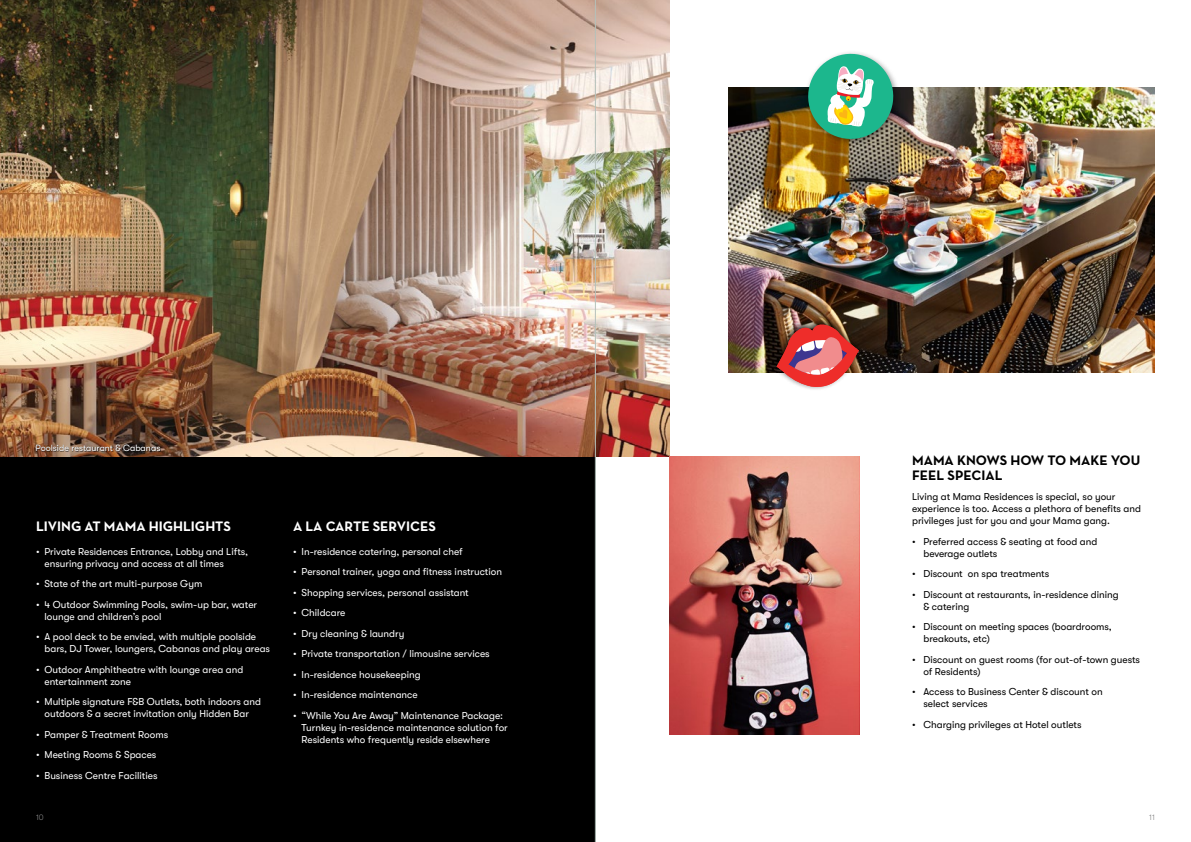
<style>
.page{position:relative;width:1191px;height:842px;background:#fff}
.page>*{position:absolute;margin:0;border:0;box-sizing:border-box;transform-origin:0 0}
.t1{font:700 14px "Neutra Text";color:#fff}
.t2{font:700 14px/15px "Neutra Text";color:#000}
.t3{font:10px/12px "GT Walsheim Pro";color:#fff}
.t4{font:10px/12px "GT Walsheim Pro";color:#000}
.t5{font:9px "GT Walsheim Pro";color:#fff}
.t6{font:300 8px "GT Walsheim Pro";color:#878787}
</style>
<div class="page">
<img style="left:728px;top:88px;width:427px;height:284px">
<div style="left:0;top:0;width:595px;height:842px;background:#000"></div>
<img style="left:669px;top:456px;width:190px;height:278px">
<img style="left:0;top:0;width:669px;height:456px">
<div style="left:804px;top:50px;width:97px;height:97px;background:#000;opacity:.42"></div>
<svg style="left:805px;top:51px;width:91px;height:91px"></svg>
<div style="left:769px;top:316px;width:93px;height:75px;background:#000;opacity:.75"></div>
<img style="left:776px;top:318px;width:83px;height:71px">
<div style="left:36px;top:445px;width:125px;height:7px;background:#000;opacity:.75"></div>
<hr style="left:595px;top:0;width:1px;height:842px;background:#b5c1ba">
<p class="t5" style="left:35px;top:443px;width:126px">Poolside restaurant &amp; Cabanas</p>
<h1 class="t1" style="left:36px;top:518px;width:196px">LIVING AT MAMA HIGHLIGHTS</h1>
<p class="t3" style="left:44px;top:545px;width:205px;text-indent:-8px">• Private Residences Entrance, Lobby and Lifts, ensuring privacy and access at all times</p>
<p class="t3" style="left:36px;top:578px;width:168px">• State of the art multi-purpose Gym</p>
<p class="t3" style="left:44px;top:598px;width:214px;text-indent:-8px">• 4 Outdoor Swimming Pools, swim-up bar, water lounge and children’s pool</p>
<p class="t3" style="left:44px;top:631px;width:227px;text-indent:-8px">• A pool deck to be envied, with multiple poolside bars, DJ Tower, loungers, Cabanas and play areas</p>
<p class="t3" style="left:44px;top:663px;width:200px;text-indent:-8px">• Outdoor Amphitheatre with lounge area and entertainment zone</p>
<p class="t3" style="left:36px;top:696px;width:227px;text-align:center">• Multiple signature F&amp;B Outlets, both indoors and outdoors &amp; a secret invitation only Hidden Bar</p>
<p class="t3" style="left:36px;top:728px;width:134px">• Pamper &amp; Treatment Rooms</p>
<p class="t3" style="left:36px;top:749px;width:122px">• Meeting Rooms &amp; Spaces</p>
<p class="t3" style="left:36px;top:769px;width:123px">• Business Centre Facilities</p>
<h1 class="t1" style="left:293px;top:518px;width:144px">A LA CARTE SERVICES</h1>
<p class="t3" style="left:293px;top:545px;width:171px">• In-residence catering, personal chef</p>
<p class="t3" style="left:293px;top:566px;width:210px">• Personal trainer, yoga and fitness instruction</p>
<p class="t3" style="left:293px;top:586px;width:177px">• Shopping services, personal assistant</p>
<p class="t3" style="left:293px;top:607px;width:54px">• Childcare</p>
<p class="t3" style="left:293px;top:627px;width:113px">• Dry cleaning &amp; laundry</p>
<p class="t3" style="left:293px;top:648px;width:198px">• Private transportation / limousine services</p>
<p class="t3" style="left:293px;top:668px;width:129px">• In-residence housekeeping</p>
<p class="t3" style="left:293px;top:689px;width:126px">• In-residence maintenance</p>
<p class="t3" style="left:301px;top:709px;width:208px;text-indent:-8px">• “While You Are Away” Maintenance Package:<br>Turnkey in-residence maintenance solution for<br>Residents who frequently reside elsewhere</p>
<h1 class="t2" style="left:912px;top:452px;width:230px">MAMA KNOWS HOW TO MAKE YOU<br>FEEL SPECIAL</h1>
<p class="t4" style="left:912px;top:491px;width:230px">Living at Mama Residences is special, so your experience is too. Access a plethora of benefits and privileges just for you and your Mama gang.</p>
<p class="t4" style="left:923px;top:535px;width:175px;text-indent:-11px">• Preferred access &amp; seating at food and beverage outlets</p>
<p class="t4" style="left:912px;top:568px;width:139px">• Discount on spa treatments</p>
<p class="t4" style="left:923px;top:588px;width:197px;text-indent:-11px">• Discount at restaurants, in-residence dining &amp; catering</p>
<p class="t4" style="left:923px;top:621px;width:190px;text-indent:-11px">• Discount on meeting spaces (boardrooms, breakouts, etc)</p>
<p class="t4" style="left:923px;top:653px;width:218px;text-indent:-11px">• Discount on guest rooms (for out-of-town guests of Residents)</p>
<p class="t4" style="left:923px;top:686px;width:181px;text-indent:-11px">• Access to Business Center &amp; discount on select services</p>
<p class="t4" style="left:912px;top:718px;width:171px">• Charging privileges at Hotel outlets</p>
<p class="t6" style="left:36px;top:813px;width:9px">10</p>
<p class="t6" style="left:1149px;top:813px;width:7px">11</p>
</div>
